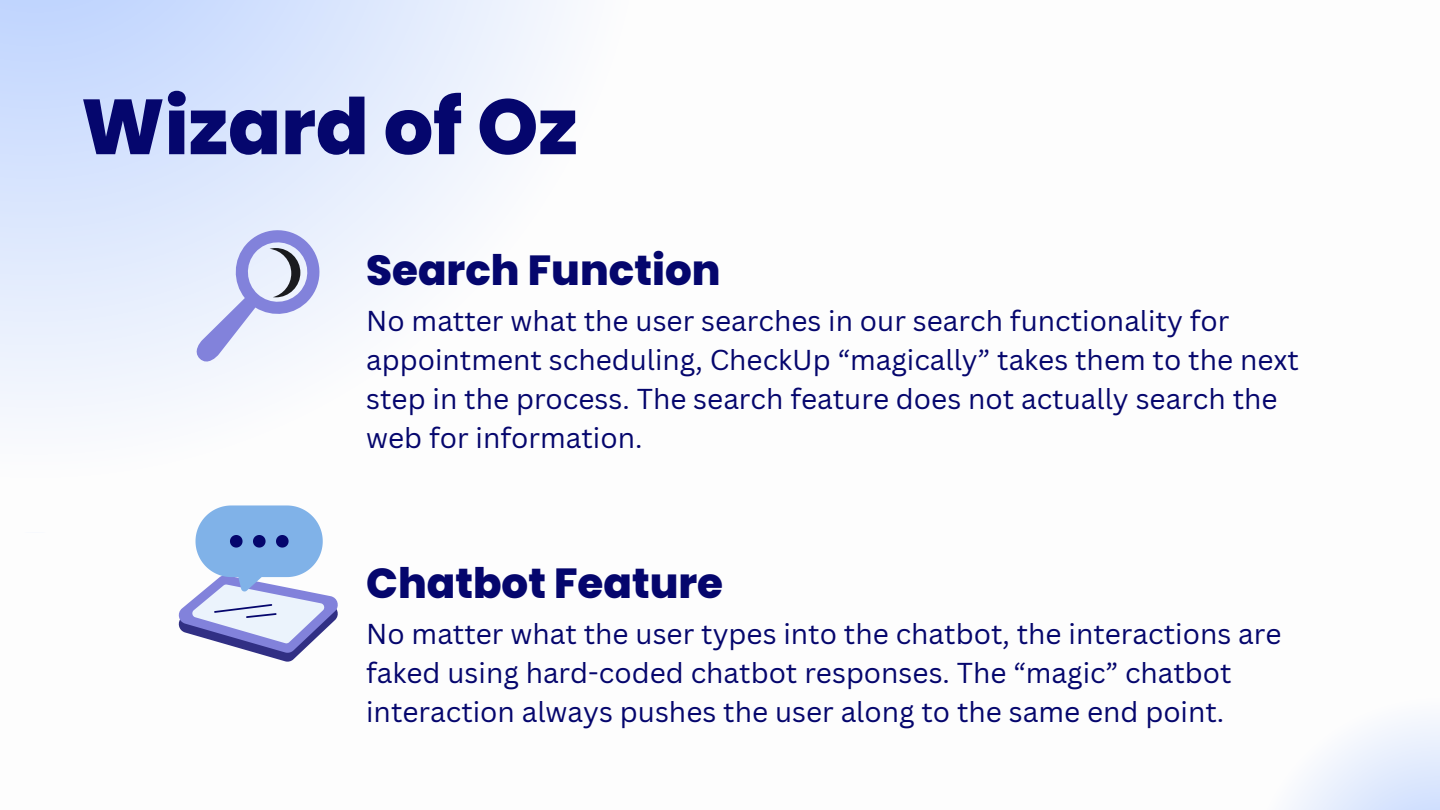
<style>
.page{position:relative;width:1440px;height:810px;background:#fff}
.page>*{position:absolute;margin:0;border:0;box-sizing:border-box;transform-origin:0 0}
.t1{font:800 77.8px "Poppins";color:#05066d}
.t2{font:800 42px "Poppins";color:#05066d}
.t3{font:28px/39px "Canva Sans";color:#05066d}
</style>
<div class="page">
<svg style="left:0;top:0;width:565px;height:416px"></svg>
<svg style="left:1289px;top:718px;width:151px;height:92px"></svg>
<svg style="left:178px;top:505px;width:160px;height:157px"></svg>
<svg style="left:192px;top:225px;width:132px;height:141px"></svg>
<p class="t1" style="left:81px;top:73px;width:498px">Wizard of Oz</p>
<p class="t2" style="left:366px;top:241px;width:356px">Search Function</p>
<p class="t3" style="left:366px;top:301px;width:934px">No matter what the user searches in our search functionality for appointment scheduling, CheckUp “magically” takes them to the next step in the process. The search feature does not actually search the web for information.</p>
<p class="t2" style="left:366px;top:554px;width:358px">Chatbot Feature</p>
<p class="t3" style="left:366px;top:614px;width:917px">No matter what the user types into the chatbot, the interactions are faked using hard-coded chatbot responses. The “magic” chatbot interaction always pushes the user along to the same end point.</p>
</div>
